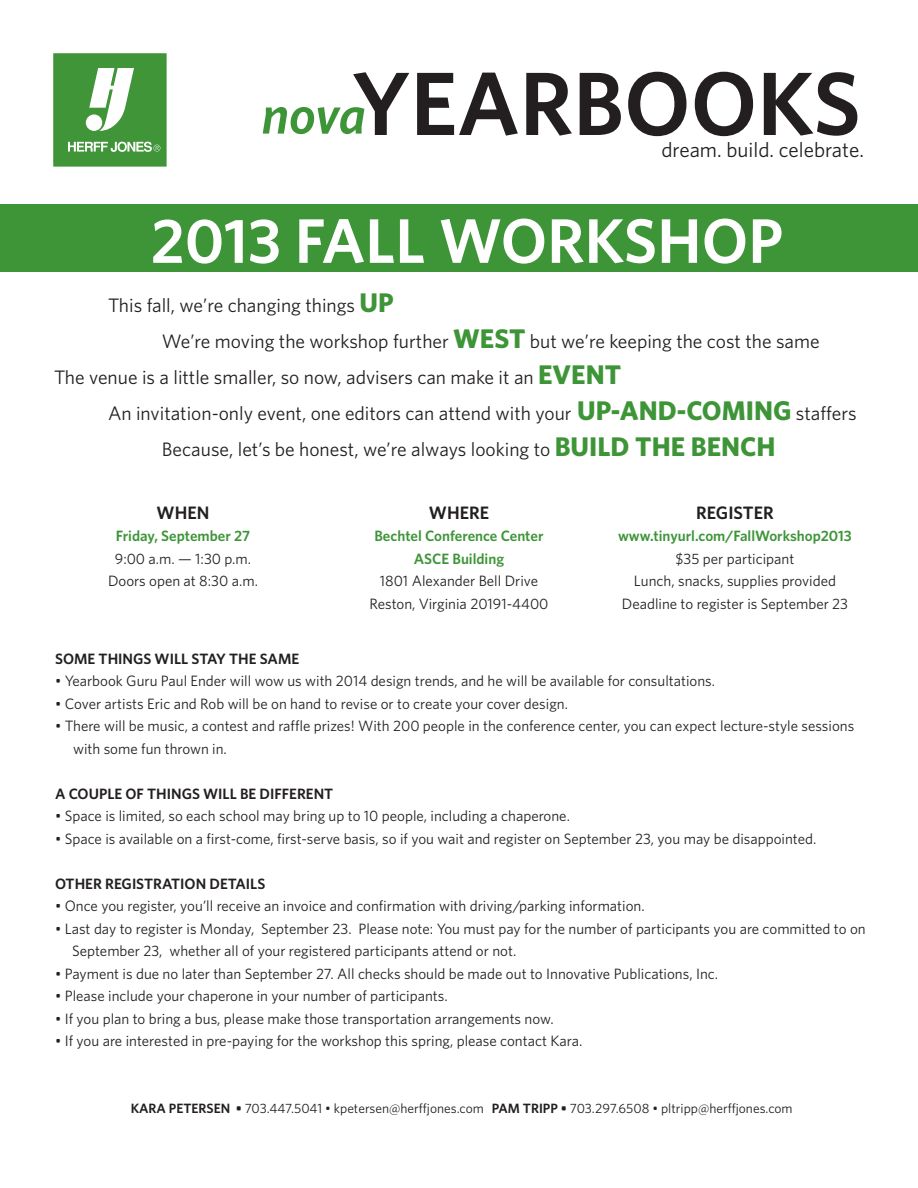
<style>
.page{position:relative;width:918px;height:1188px;background:#fff}
.page>*{position:absolute;margin:0;border:0;box-sizing:border-box;transform-origin:0 0}
.t1{font:600 90px "Whitney";color:#231f20}
.t2{font:600 63px "Whitney";color:#fff}
.t3{font:italic 600 54px "Whitney";color:#3e9538}
.t4{font:21px "Whitney";color:#231f20}
.t5{font:19.5px "Whitney";color:#231f20}
.t6{font:600 18px "Whitney";color:#231f20}
.t7{font:15px/22.5px "Whitney";color:#231f20}
.t8{font:600 15px "Whitney";color:#3e9538}
.t9{font:600 15px "Whitney";color:#231f20}
.t10{font:13.5px "Whitney";color:#231f20}
.s1{font-weight:700;font-size:27px;color:#3e9538}
.s2{font-weight:600}
</style>
<div class="page">
<div style="left:54px;top:54px;width:112px;height:112px;background:#3f9537"></div>
<div style="left:86px;top:114px;width:16px;height:17px;background:#fff;border-radius:50%"></div>
<svg style="left:89px;top:68px;width:45px;height:63px"></svg>
<svg style="left:68px;top:142px;width:92px;height:10px"></svg>
<div style="left:53px;top:53px;width:114px;height:114px;border:2px solid #3e9538"></div>
<div style="left:0;top:204px;width:918px;height:67px;background:#3e9538"></div>
<p class="t1" style="left:352px;top:49px;width:511px">YEARBOOKS</p>
<p class="t4" style="left:661px;top:138px;width:204px">dream. build. celebrate.</p>
<p class="t3" style="left:261px;top:83px;width:106px">nova</p>
<p class="t2" style="left:151px;top:203px;width:634px">2013 FALL WORKSHOP</p>
<p class="t5" style="left:108px;top:293px;width:287px">This fall, we’re changing things <span class="s1">UP</span></p>
<p class="t5" style="left:162px;top:329px;width:659px">We’re moving the workshop further <span class="s1">WEST</span> but we’re keeping the cost the same</p>
<p class="t5" style="left:54px;top:365px;width:569px">The venue is a little smaller, so now, advisers can make it an <span class="s1">EVENT</span></p>
<p class="t5" style="left:108px;top:401px;width:750px">An invitation-only event, one editors can attend with your <span class="s1">UP-AND-COMING</span> staffers</p>
<p class="t5" style="left:162px;top:437px;width:615px">Because, let’s be honest, we’re always looking to <span class="s1">BUILD THE BENCH</span></p>
<p class="t6" style="left:157px;top:501px;width:54px">WHEN</p>
<p class="t8" style="left:116px;top:527px;width:136px">Friday, September 27</p>
<p class="t7" style="left:115px;top:547px;width:138px">9:00 a.m. — 1:30 p.m.</p>
<p class="t7" style="left:108px;top:569px;width:151px">Doors open at 8:30 a.m.</p>
<p class="t6" style="left:429px;top:501px;width:62px">WHERE</p>
<p class="t8" style="left:374px;top:527px;width:171px">Bechtel Conference Center</p>
<p class="t8" style="left:414px;top:549px;width:92px">ASCE Building</p>
<p class="t7" style="left:380px;top:569px;width:160px">1801 Alexander Bell Drive</p>
<p class="t7" style="left:370px;top:592px;width:180px">Reston, Virginia 20191-4400</p>
<p class="t6" style="left:696px;top:501px;width:79px">REGISTER</p>
<p class="t8" style="left:618px;top:527px;width:235px">www.tinyurl.com/FallWorkshop2013</p>
<p class="t7" style="left:676px;top:547px;width:120px">$35 per participant</p>
<p class="t7" style="left:634px;top:569px;width:204px">Lunch, snacks, supplies provided</p>
<p class="t7" style="left:622px;top:592px;width:228px">Deadline to register is September 23</p>
<p class="t9" style="left:55px;top:650px;width:246px">SOME THINGS WILL STAY THE SAME</p>
<p class="t7" style="left:55px;top:670px;width:662px">• Yearbook Guru Paul Ender will wow us with 2014 design trends, and he will be available for consultations.</p>
<p class="t7" style="left:55px;top:692px;width:514px">• Cover artists Eric and Rob will be on hand to revise or to create your cover design.</p>
<p class="t7" style="left:73px;top:715px;width:783px;text-indent:-18px">• There will be music, a contest and raffle prizes! With 200 people in the conference center, you can expect lecture-style sessions with some fun thrown in.</p>
<p class="t9" style="left:55px;top:785px;width:280px">A COUPLE OF THINGS WILL BE DIFFERENT</p>
<p class="t7" style="left:55px;top:805px;width:516px">• Space is limited, so each school may bring up to 10 people, including a chaperone.</p>
<p class="t7" style="left:55px;top:827px;width:763px">• Space is available on a first-come, first-serve basis, so if you wait and register on September 23, you may be disappointed.</p>
<p class="t9" style="left:55px;top:875px;width:212px">OTHER REGISTRATION DETAILS</p>
<p class="t7" style="left:55px;top:895px;width:591px">• Once you register, you’ll receive an invoice and confirmation with driving/parking information.</p>
<p class="t7" style="left:55px;top:917px;width:812px">• Last day to register is Monday, September 23. Please note: You must pay for the number of participants you are committed to on</p>
<p class="t7" style="left:72px;top:940px;width:446px">September 23, whether all of your registered participants attend or not.</p>
<p class="t7" style="left:55px;top:962px;width:665px">• Payment is due no later than September 27. All checks should be made out to Innovative Publications, Inc.</p>
<p class="t7" style="left:55px;top:985px;width:394px">• Please include your chaperone in your number of participants.</p>
<p class="t7" style="left:55px;top:1007px;width:500px">• If you plan to bring a bus, please make those transportation arrangements now.</p>
<p class="t7" style="left:55px;top:1030px;width:529px">• If you are interested in pre-paying for the workshop this spring, please contact Kara.</p>
<p class="t10" style="left:131px;top:1100px;width:664px"><span class="s2">KARA PETERSEN •</span> 703.447.5041 • kpetersen@herffjones.com <span class="s2">PAM TRIPP •</span> 703.297.6508 • pltripp@herffjones.com</p>
</div>
